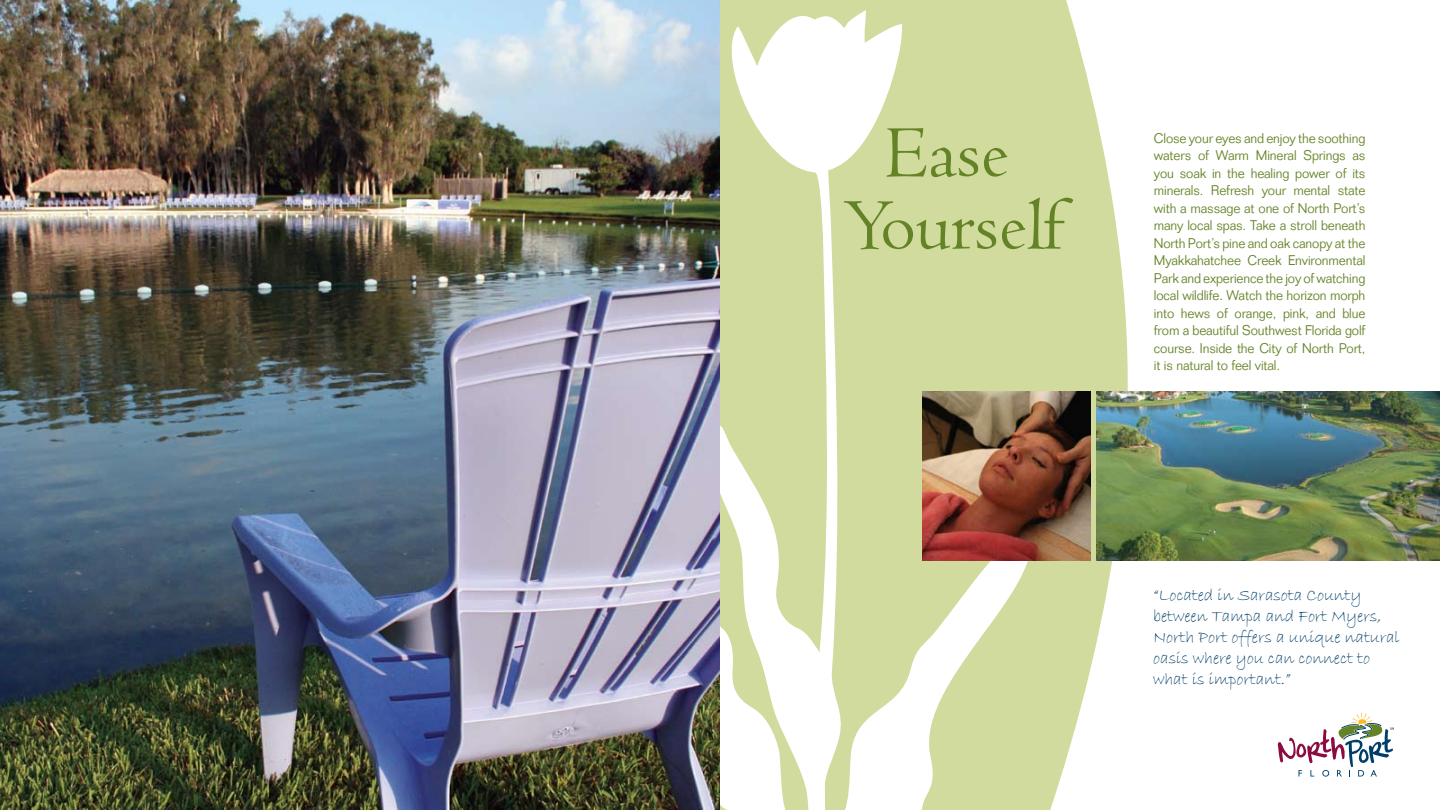
<style>
.page{position:relative;width:1440px;height:810px;background:#fff}
.page>*{position:absolute;margin:0;border:0;box-sizing:border-box;transform-origin:0 0}
.t1{font:76px "Centaur";color:#648326}
.t2{font:17.5px/21px "Bradley Hand ITC";letter-spacing:-.01em;color:#003f69}
.t3{font:300 13.75px/17.5px "Folio";letter-spacing:-.01em;color:#648326;text-align:justify;scale:.95 1}
</style>
<div class="page">
<svg style="left:1013px;top:0;width:427px;height:810px"></svg>
<img style="left:1096px;top:392px;width:344px;height:168px">
<svg style="left:720px;top:3px;width:324px;height:807px;fill:#d0db9d"></svg>
<img style="left:922px;top:392px;width:168px;height:168px">
<svg style="left:1278px;top:712px;width:116px;height:65px"></svg>
<img style="left:0;top:0;width:720px;height:810px">
<h1 class="t1" style="left:885px;top:107px;width:125px">Ease</h1>
<h1 class="t1" style="left:843px;top:179px;width:223px">Yourself</h1>
<p class="t3" style="left:1154px;top:129px;width:224px">Close your eyes and enjoy the soothing waters of Warm Mineral Springs as you soak in the healing power of its minerals. Refresh your mental state with a massage at one of North Port’s many local spas. Take a stroll beneath North Port’s pine and oak canopy at the Myakkahatchee Creek Environmental Park and experience the joy of watching local wildlife. Watch the horizon morph into hews of orange, pink, and blue from a beautiful Southwest Florida golf course. Inside the City of North Port, it is natural to feel vital.</p>
<p class="t2" style="left:1153px;top:585px;width:248px">“Located in Sarasota County between Tampa and Fort Myers,<br>North Port offers a unique natural oasis where you can connect to what is important.”</p>
</div>
